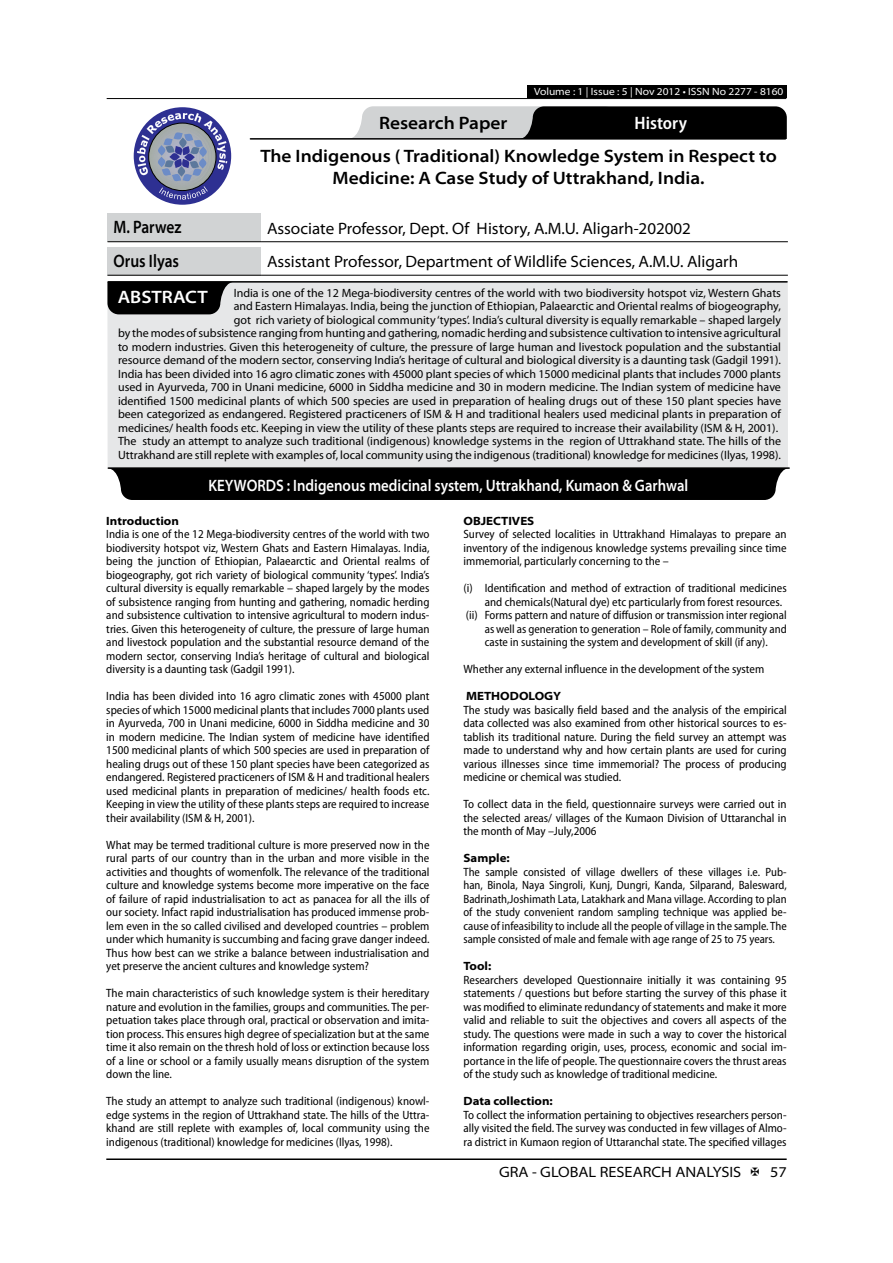
<style>
.page{position:relative;width:893px;height:1263px;background:#fff}
.page>*{position:absolute;margin:0;border:0;box-sizing:border-box;transform-origin:0 0}
.t1{font:600 semi-expanded 18px/21.6px "Myriad Pro";color:#000;text-align:center}
.t2{font:600 semi-expanded 18px "Myriad Pro";color:#000;scale:.8 1}
.t3{font:600 semi-expanded 18px "Myriad Pro";color:#fff}
.t4{font:600 semi-condensed 18px "Myriad Pro";color:#fff}
.t5{font:semi-expanded 16.5px "Myriad Pro";color:#000;scale:.95 1}
.t6{font:600 semi-expanded 16.5px "Myriad Pro";color:#fff;scale:.83 1}
.t7{font:semi-expanded 15px "Myriad Pro";color:#000}
.t8{font:semi-condensed 12px/13.5px "Myriad Pro";color:#000;text-align:justify}
.t9{font:12px/13.5px "Myriad Pro";color:#000;text-align:right}
.t10{font:700 semi-expanded 12px "Myriad Pro";color:#000}
.t11{font:semi-expanded 10.5px "Myriad Pro";color:#fff}
</style>
<div class="page">
<hr style="left:106px;top:1158px;width:681px;height:2px;background:#000">
<div style="left:527px;top:85px;width:259px;height:13px;background:#000"></div>
<hr style="left:107px;top:98px;width:679px;height:1px;background:#000">
<svg style="left:352px;top:106px;width:435px;height:33px;background:#5a5a5b"></svg>
<hr style="left:250px;top:138px;width:535px;height:2px;background:#000">
<div style="left:134px;top:107px;width:97px;height:98px;background:#2e3092;border-radius:50%"></div>
<svg style="left:137px;top:113px;width:90px;height:87px"></svg>
<div style="left:108px;top:214px;width:153px;height:28px;background:#d1d3d4"></div>
<hr style="left:108px;top:241px;width:153px;height:1px;background:#000">
<hr style="left:261px;top:241px;width:527px;height:1px;background:#000">
<div style="left:108px;top:247px;width:153px;height:28px;background:#d1d3d4"></div>
<hr style="left:108px;top:275px;width:153px;height:1px;background:#000">
<hr style="left:261px;top:275px;width:527px;height:1px;background:#000">
<div style="left:107px;top:281px;width:681px;height:187px;background:#e6e7e8"></div>
<hr style="left:108px;top:281px;width:679px;height:2px;background:#000">
<svg style="left:107px;top:282px;width:127px;height:32px;background:#181818"></svg>
<hr style="left:108px;top:467px;width:681px;height:2px;background:#000">
<div style="left:108px;top:468px;width:681px;height:32px;background:#000"></div>
<div style="left:156px;top:478px;width:585px;height:13px;background:#000"></div>
<p class="t11" style="left:534px;top:86px;width:251px">Volume : 1 | Issue : 5 | Nov 2012 • ISSN No 2277 - 8160</p>
<h1 class="t1" style="left:379px;top:113px;width:130px">Research Paper</h1>
<h1 class="t4" style="left:635px;top:113px;width:54px">History</h1>
<h1 class="t1" style="left:260px;top:146px;width:518px">The Indigenous ( Traditional) Knowledge System in Respect to<br>Medicine: A Case Study of Uttrakhand, India.</h1>
<h1 class="t2" style="left:114px;top:217px;width:87px">M. Parwez</h1>
<h2 class="t5" style="left:267px;top:219px;width:448px">Associate Professor, Dept. Of History, A.M.U. Aligarh-202002</h2>
<h1 class="t2" style="left:114px;top:251px;width:84px">Orus Ilyas</h1>
<h2 class="t5" style="left:267px;top:253px;width:498px">Assistant Professor, Department of Wildlife Sciences, A.M.U. Aligarh</h2>
<p class="t9" style="left:118px;top:286px;width:664px">India is one of the 12 Mega-biodiversity centres of the world with two biodiversity hotspot viz, Western Ghats<br>and Eastern Himalayas. India, being the junction of Ethiopian, Palaearctic and Oriental realms of biogeography,<br>got rich variety of biological community ‘types’. India’s cultural diversity is equally remarkable – shaped largely<br>by the modes of subsistence ranging from hunting and gathering, nomadic herding and subsistence cultivation to intensive agricultural to modern industries. Given this heterogeneity of culture, the pressure of large human and livestock population and the substantial resource demand of the modern sector, conserving India’s heritage of cultural and biological diversity is a daunting task (Gadgil 1991).<br>India has been divided into 16 agro climatic zones with 45000 plant species of which 15000 medicinal plants that includes 7000 plants used in Ayurveda, 700 in Unani medicine, 6000 in Siddha medicine and 30 in modern medicine. The Indian system of medicine have identified 1500 medicinal plants of which 500 species are used in preparation of healing drugs out of these 150 plant species have been categorized as endangered. Registered practiceners of ISM &amp; H and traditional healers used medicinal plants in preparation of medicines/ health foods etc. Keeping in view the utility of these plants steps are required to increase their availability (ISM &amp; H, 2001).<br>The study an attempt to analyze such traditional (indigenous) knowledge systems in the region of Uttrakhand state. The hills of the Uttrakhand are still replete with examples of, local community using the indigenous (traditional) knowledge for medicines (Ilyas, 1998).</p>
<h1 class="t3" style="left:118px;top:287px;width:92px">ABSTRACT</h1>
<h2 class="t6" style="left:209px;top:476px;width:579px">KEYWORDS : Indigenous medicinal system, Uttrakhand, Kumaon &amp; Garhwal</h2>
<p class="t10" style="left:106px;top:514px;width:74px">Introduction</p>
<p class="t8" style="left:106px;top:528px;width:325px">India is one of the 12 Mega-biodiversity centres of the world with two biodiversity hotspot viz, Western Ghats and Eastern Himalayas. India, being the junction of Ethiopian, Palaearctic and Oriental realms of biogeography, got rich variety of biological community ‘types’. India’s cultural diversity is equally remarkable – shaped largely by the modes of subsistence ranging from hunting and gathering, nomadic herding and subsistence cultivation to intensive agricultural to modern indus&shy;tries. Given this heterogeneity of culture, the pressure of large human and livestock population and the substantial resource demand of the modern sector, conserving India’s heritage of cultural and biological diversity is a daunting task (Gadgil 1991).</p>
<p class="t8" style="left:106px;top:690px;width:325px">India has been divided into 16 agro climatic zones with 45000 plant species of which 15000 medicinal plants that includes 7000 plants used in Ayurveda, 700 in Unani medicine, 6000 in Siddha medicine and 30 in modern medicine. The Indian system of medicine have identified 1500 medicinal plants of which 500 species are used in preparation of healing drugs out of these 150 plant species have been categorized as endangered. Registered practiceners of ISM &amp; H and traditional healers used medicinal plants in preparation of medicines/ health foods etc.<br>Keeping in view the utility of these plants steps are required to increase their availability (ISM &amp; H, 2001).</p>
<p class="t8" style="left:106px;top:838px;width:325px">What may be termed traditional culture is more preserved now in the rural parts of our country than in the urban and more visible in the activities and thoughts of womenfolk. The relevance of the traditional culture and knowledge systems become more imperative on the face of failure of rapid industrialisation to act as panacea for all the ills of our society. Infact rapid industrialisation has produced immense prob&shy;lem even in the so called civilised and developed countries – problem under which humanity is succumbing and facing grave danger indeed.<br>Thus how best can we strike a balance between industrialisation and yet preserve the ancient cultures and knowledge system?</p>
<p class="t8" style="left:106px;top:987px;width:325px">The main characteristics of such knowledge system is their hereditary nature and evolution in the families, groups and communities. The per&shy;petuation takes place through oral, practical or observation and imita&shy;tion process. This ensures high degree of specialization but at the same time it also remain on the thresh hold of loss or extinction because loss of a line or school or a family usually means disruption of the system down the line.</p>
<p class="t8" style="left:106px;top:1095px;width:325px">The study an attempt to analyze such traditional (indigenous) knowl&shy;edge systems in the region of Uttrakhand state. The hills of the Uttra&shy;khand are still replete with examples of, local community using the indigenous (traditional) knowledge for medicines (Ilyas, 1998).</p>
<p class="t10" style="left:463px;top:514px;width:72px">OBJECTIVES</p>
<p class="t8" style="left:463px;top:528px;width:325px">Survey of selected localities in Uttrakhand Himalayas to prepare an inventory of the indigenous knowledge systems prevailing since time immemorial, particularly concerning to the –</p>
<p class="t8" style="left:463px;top:582px;width:325px">(i) Identification and method of extraction of traditional medicines</p>
<p class="t8" style="left:485px;top:595px;width:299px">and chemicals(Natural dye) etc particularly from forest resources.</p>
<p class="t8" style="left:466px;top:609px;width:322px">(ii) Forms pattern and nature of diffusion or transmission inter regional</p>
<p class="t8" style="left:485px;top:622px;width:303px">as well as generation to generation – Role of family, community and</p>
<p class="t8" style="left:485px;top:636px;width:285px">caste in sustaining the system and development of skill (if any).</p>
<p class="t8" style="left:463px;top:663px;width:302px">Whether any external influence in the development of the system</p>
<p class="t10" style="left:466px;top:689px;width:97px">METHODOLOGY</p>
<p class="t8" style="left:463px;top:703px;width:325px">The study was basically field based and the analysis of the empirical data collected was also examined from other historical sources to es&shy;tablish its traditional nature. During the field survey an attempt was made to understand why and how certain plants are used for curing various illnesses since time immemorial? The process of producing medicine or chemical was studied.</p>
<p class="t8" style="left:463px;top:798px;width:325px">To collect data in the field, questionnaire surveys were carried out in the selected areas/ villages of the Kumaon Division of Uttaranchal in the month of May –July,2006</p>
<p class="t10" style="left:463px;top:851px;width:48px">Sample:</p>
<p class="t8" style="left:463px;top:865px;width:325px">The sample consisted of village dwellers of these villages i.e. Pub&shy;han, Binola, Naya Singroli, Kunj, Dungri, Kanda, Silparand, Balesward, Badrinath,Joshimath Lata, Latakhark and Mana village. According to plan of the study convenient random sampling technique was applied be&shy;cause of infeasibility to include all the people of village in the sample. The sample consisted of male and female with age range of 25 to 75 years.</p>
<p class="t10" style="left:463px;top:959px;width:29px">Tool:</p>
<p class="t8" style="left:463px;top:973px;width:325px">Researchers developed Questionnaire initially it was containing 95 statements / questions but before starting the survey of this phase it was modified to eliminate redundancy of statements and make it more valid and reliable to suit the objectives and covers all aspects of the study. The questions were made in such a way to cover the historical information regarding origin, uses, process, economic and social im&shy;portance in the life of people. The questionnaire covers the thrust areas of the study such as knowledge of traditional medicine.</p>
<p class="t10" style="left:463px;top:1094px;width:91px">Data collection:</p>
<p class="t8" style="left:463px;top:1108px;width:325px">To collect the information pertaining to objectives researchers person&shy;ally visited the field. The survey was conducted in few villages of Almo&shy;ra district in Kumaon region of Uttaranchal state. The specified villages</p>
<p class="t7" style="left:499px;top:1164px;width:244px">GRA - GLOBAL RESEARCH ANALYSIS</p>
<p class="t7" style="left:770px;top:1164px;width:18px">57</p>
</div>
